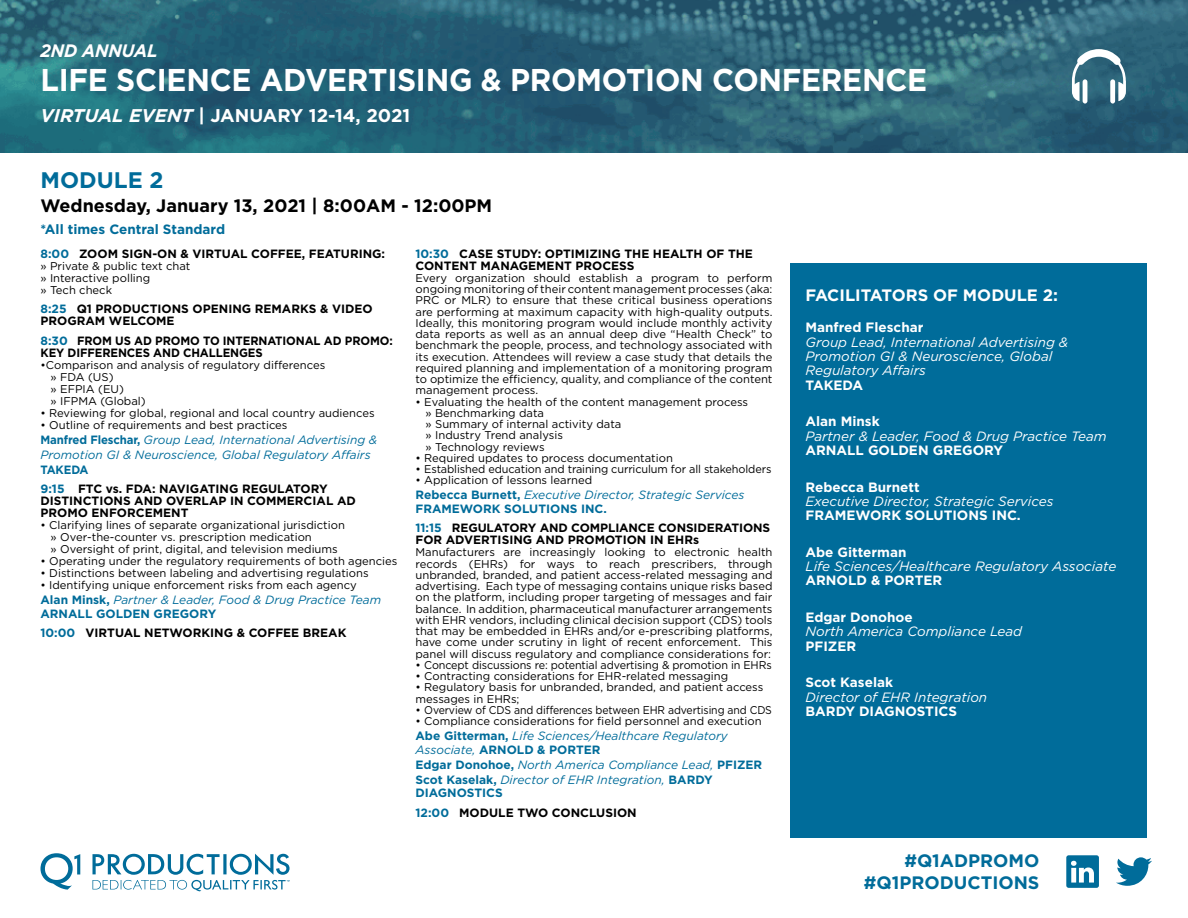
<style>
.page{position:relative;width:1188px;height:918px;background:#fff}
.page>*{position:absolute;margin:0;border:0;box-sizing:border-box;transform-origin:0 0}
.t1{font:700 31.5px "Gotham";letter-spacing:-.01em;color:#fff;scale:.95 1}
.t2{font:700 22.5px "Gotham";color:#006c9a}
.t3{font:700 18.45px "Gotham";color:#fff}
.t4{font:700 18px "Gotham";color:#000}
.t5{font:700 18px/21.6px "Gotham";color:#006c9a;text-align:right}
.t6{font:italic 700 18px "Gotham";letter-spacing:-.01em;color:#fff;scale:.95 1}
.t7{font:700 16.5px "Gotham";color:#fff}
.t8{font:italic 13.5px/14.2px "Gotham";color:#fff}
.t9{font:700 13.5px "Gotham";color:#fff}
.t10{font:700 13.5px "Gotham";color:#006c9a}
.t11{font:700 12px/12px "Gotham";color:#000}
.t12{font:italic 12px/15px "Gotham";color:#006c9a}
.t13{font:700 12px/13.5px "Gotham";color:#006c9a}
.t14{font:700 12px/12px "Gotham";color:#000;scale:.95 1}
.t15{font:11.25px/11.2px "Gotham";color:#000}
.s1{font-style:italic}
.s2{color:#006c9a}
.s3{font-weight:700;font-style:normal}
.s4{font-weight:400;font-style:italic}
</style>
<div class="page">
<div style="left:790px;top:263px;width:358px;height:575px;background:#006c9a"></div>
<img style="left:0;top:0;width:1188px;height:153px">
<svg style="left:40px;top:853px;width:250px;height:38px"></svg>
<svg style="left:1116px;top:857px;width:36px;height:29px"></svg>
<div style="left:1066px;top:855px;width:33px;height:33px;background:#006c9a;border-radius:2px"></div>
<svg style="left:1071px;top:861px;width:23px;height:22px"></svg>
<div style="left:1110px;top:79px;width:5px;height:25px;background:#fff;border-radius:3px"></div>
<svg style="left:1072px;top:49px;width:54px;height:52px"></svg>
<hr style="left:1083px;top:79px;width:4px;height:25px;background:#fff;border-radius:3px">
<h3 class="t6" style="left:40px;top:39px;width:125px">2ND ANNUAL</h3>
<h1 class="t1" style="left:40px;top:59px;width:935px">LIFE SCIENCE ADVERTISING &amp; PROMOTION CONFERENCE</h1>
<h3 class="t3" style="left:40px;top:103px;width:371px"><span class="s1">VIRTUAL EVENT</span> | JANUARY 12-14, 2021</h3>
<h2 class="t2" style="left:40px;top:165px;width:125px">MODULE 2</h2>
<h3 class="t4" style="left:40px;top:193px;width:453px">Wednesday, January 13, 2021 | 8:00AM - 12:00PM</h3>
<p class="t10" style="left:40px;top:220px;width:186px">*All times Central Standard</p>
<p class="t11" style="left:40px;top:247px;width:346px"><span class="s2">8:00</span> ZOOM SIGN-ON &amp; VIRTUAL COFFEE, FEATURING:</p>
<p class="t15" style="left:40px;top:260px;width:152px;line-height:12px">» Private &amp; public text chat » Interactive polling<br>» Tech check</p>
<p class="t11" style="left:40px;top:303px;width:334px"><span class="s2">8:25</span> Q1 PRODUCTIONS OPENING REMARKS &amp; VIDEO<br>PROGRAM WELCOME</p>
<p class="t14" style="left:40px;top:334px;width:372px"><span class="s2">8:30</span> FROM US AD PROMO TO INTERNATIONAL AD PROMO:<br>KEY DIFFERENCES AND CHALLENGES</p>
<p class="t15" style="left:51px;top:359px;width:276px;line-height:12px;text-indent:-10px">•Comparison and analysis of regulatory differences » FDA (US)<br>» EFPIA (EU)<br>» IFPMA (Global)</p>
<p class="t15" style="left:40px;top:407px;width:336px">• Reviewing for global, regional and local country audiences</p>
<p class="t15" style="left:40px;top:419px;width:249px">• Outline of requirements and best practices</p>
<p class="t12" style="left:40px;top:432px;width:338px"><span class="s3">Manfred Fleschar,</span> Group Lead, International Advertising &amp;<br>Promotion GI &amp; Neuroscience, Global Regulatory Affairs</p>
<p class="t11" style="left:40px;top:460px;width:289px;line-height:19.5px"><span class="s2">TAKEDA<br>9:15</span> FTC vs. FDA: NAVIGATING REGULATORY</p>
<p class="t11" style="left:40px;top:495px;width:317px">DISTINCTIONS AND OVERLAP IN COMMERCIAL AD<br>PROMO ENFORCEMENT</p>
<p class="t15" style="left:51px;top:519px;width:296px;line-height:12px;text-indent:-10px">• Clarifying lines of separate organizational jurisdiction » Over-the-counter vs. prescription medication<br>» Oversight of print, digital, and television mediums</p>
<p class="t15" style="left:40px;top:555px;width:359px">• Operating under the regulatory requirements of both agencies</p>
<p class="t15" style="left:40px;top:567px;width:330px">• Distinctions between labeling and advertising regulations</p>
<p class="t15" style="left:40px;top:579px;width:318px">• Identifying unique enforcement risks from each agency</p>
<p class="t12" style="left:40px;top:593px;width:342px;line-height:13.5px"><span class="s3">Alan Minsk,</span> Partner &amp; Leader, Food &amp; Drug Practice Team<br><span class="s3">ARNALL GOLDEN GREGORY</span></p>
<p class="t11" style="left:40px;top:627px;width:308px"><span class="s2">10:00</span> VIRTUAL NETWORKING &amp; COFFEE BREAK</p>
<p class="t11" style="left:415px;top:247px;width:339px"><span class="s2">10:30</span> CASE STUDY: OPTIMIZING THE HEALTH OF THE<br>CONTENT MANAGEMENT PROCESS</p>
<p class="t15" style="left:416px;top:272px;width:359px;text-align:justify">Every organization should establish a program to perform ongoing monitoring of their content management processes (aka:<br>PRC or MLR) to ensure that these critical business operations are performing at maximum capacity with high-quality outputs.<br>Ideally, this monitoring program would include monthly activity data reports as well as an annual deep dive “Health Check” to benchmark the people, process, and technology associated with its execution. Attendees will review a case study that details the required planning and implementation of a monitoring program to optimize the efficiency, quality, and compliance of the content management process.</p>
<p class="t15" style="left:426px;top:396px;width:324px;text-indent:-10px">• Evaluating the health of the content management process » Benchmarking data<br>» Summary of internal activity data<br>» Industry Trend analysis<br>» Technology reviews</p>
<p class="t15" style="left:416px;top:452px;width:259px">• Required updates to process documentation</p>
<p class="t15" style="left:416px;top:463px;width:358px">• Established education and training curriculum for all stakeholders</p>
<p class="t15" style="left:416px;top:474px;width:178px">• Application of lessons learned</p>
<p class="t13" style="left:416px;top:488px;width:331px">Rebecca Burnett, <span class="s4">Executive Director, Strategic Services<br></span>FRAMEWORK SOLUTIONS INC.</p>
<p class="t11" style="left:415px;top:522px;width:356px"><span class="s2">11:15</span> REGULATORY AND COMPLIANCE CONSIDERATIONS<br>FOR ADVERTISING AND PROMOTION IN EHRs</p>
<p class="t15" style="left:416px;top:546px;width:359px;text-align:justify">Manufacturers are increasingly looking to electronic health records (EHRs) for ways to reach prescribers, through unbranded, branded, and patient access-related messaging and advertising. Each type of messaging contains unique risks based on the platform, including proper targeting of messages and fair balance. In addition, pharmaceutical manufacturer arrangements with EHR vendors, including clinical decision support (CDS) tools that may be embedded in EHRs and/or e-prescribing platforms, have come under scrutiny in light of recent enforcement. This panel will discuss regulatory and compliance considerations for:</p>
<p class="t15" style="left:416px;top:659px;width:358px">• Concept discussions re: potential advertising &amp; promotion in EHRs</p>
<p class="t15" style="left:416px;top:670px;width:314px">• Contracting considerations for EHR-related messaging</p>
<p class="t15" style="left:416px;top:681px;width:349px">• Regulatory basis for unbranded, branded, and patient access messages in EHRs;</p>
<p class="t15" style="left:416px;top:704px;width:358px">• Overview of CDS and differences between EHR advertising and CDS</p>
<p class="t15" style="left:416px;top:715px;width:348px">• Compliance considerations for field personnel and execution</p>
<p class="t12" style="left:416px;top:729px;width:314px;line-height:13.5px"><span class="s3">Abe Gitterman,</span> Life Sciences/Healthcare Regulatory<br>Associate, <span class="s3">ARNOLD &amp; PORTER</span></p>
<p class="t12" style="left:416px;top:757px;width:348px"><span class="s3">Edgar Donohoe,</span> North America Compliance Lead, <span class="s3">PFIZER<br>Scot Kaselak,</span> Director of EHR Integration, <span class="s3">BARDY</span></p>
<p class="t11" style="left:416px;top:783px;width:223px;line-height:19.5px"><span class="s2">DIAGNOSTICS<br>12:00</span> MODULE TWO CONCLUSION</p>
<h3 class="t7" style="left:806px;top:284px;width:254px">FACILITATORS OF MODULE 2:</h3>
<p class="t9" style="left:806px;top:319px;width:119px">Manfred Fleschar</p>
<p class="t8" style="left:806px;top:335px;width:264px">Group Lead, International Advertising &amp;<br>Promotion GI &amp; Neuroscience, Global<br>Regulatory Affairs</p>
<p class="t9" style="left:806px;top:376px;width:59px">TAKEDA</p>
<p class="t9" style="left:806px;top:413px;width:76px">Alan Minsk</p>
<p class="t8" style="left:806px;top:428px;width:303px">Partner &amp; Leader, Food &amp; Drug Practice Team</p>
<p class="t9" style="left:806px;top:441px;width:199px">ARNALL GOLDEN GREGORY</p>
<p class="t9" style="left:806px;top:478px;width:116px">Rebecca Burnett</p>
<p class="t8" style="left:806px;top:494px;width:250px">Executive Director, Strategic Services</p>
<p class="t9" style="left:806px;top:506px;width:217px">FRAMEWORK SOLUTIONS INC.</p>
<p class="t9" style="left:806px;top:543px;width:102px">Abe Gitterman</p>
<p class="t8" style="left:806px;top:559px;width:312px">Life Sciences/Healthcare Regulatory Associate</p>
<p class="t9" style="left:806px;top:572px;width:138px">ARNOLD &amp; PORTER</p>
<p class="t9" style="left:806px;top:608px;width:109px">Edgar Donohoe</p>
<p class="t8" style="left:806px;top:624px;width:218px">North America Compliance Lead</p>
<p class="t9" style="left:806px;top:637px;width:52px">PFIZER</p>
<p class="t9" style="left:806px;top:674px;width:89px">Scot Kaselak</p>
<p class="t8" style="left:806px;top:689px;width:183px">Director of EHR Integration</p>
<p class="t9" style="left:806px;top:702px;width:153px">BARDY DIAGNOSTICS</p>
<h3 class="t5" style="left:864px;top:850px;width:177px">#Q1ADPROMO #Q1PRODUCTIONS</h3>
</div>
